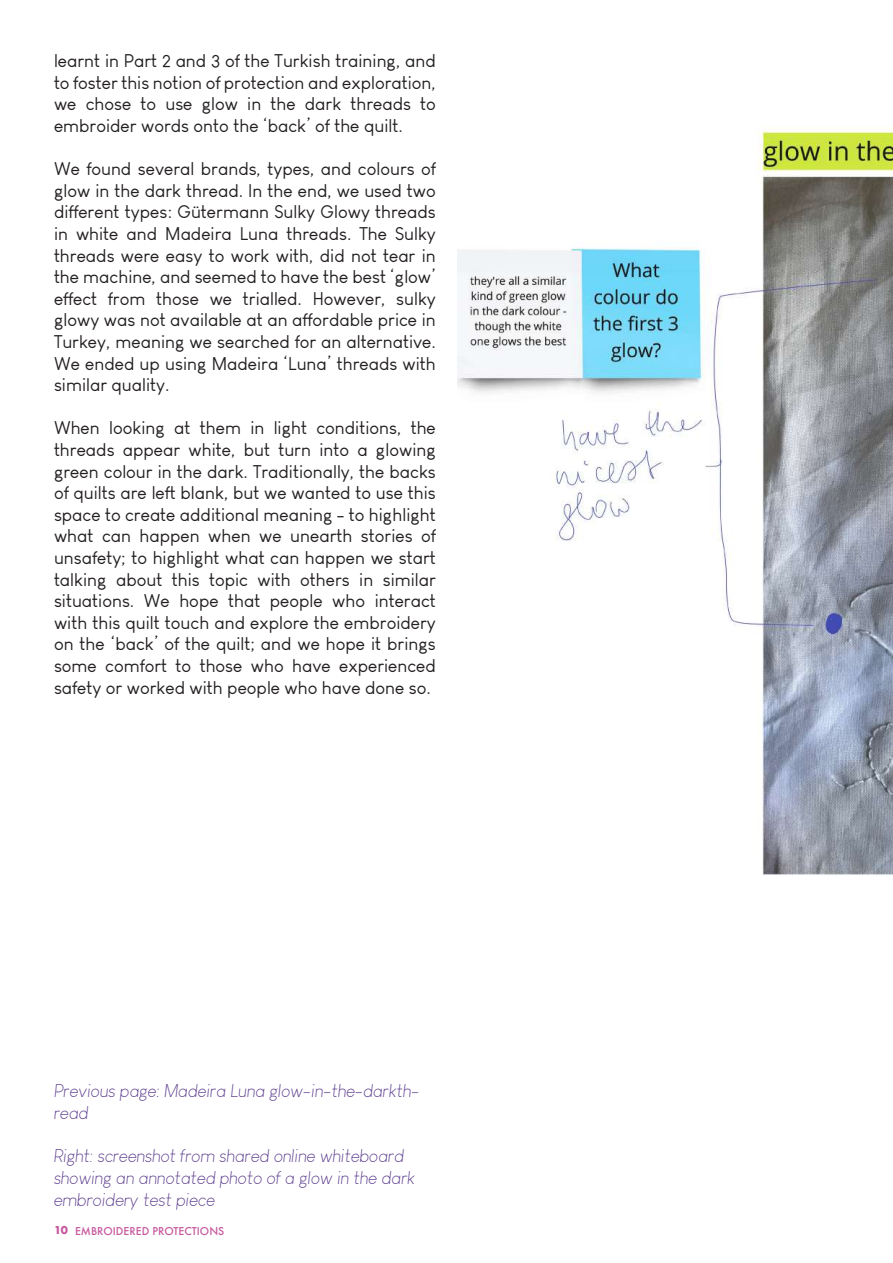
<style>
.page{position:relative;width:893px;height:1263px;background:#fff}
.page>*{position:absolute;margin:0;border:0;box-sizing:border-box;transform-origin:0 0}
.t1{font:18px/21.6px "Louis George Cafe";color:#231f20;text-align:justify}
.t2{font:italic 300 18px/21.6px "Louis George Cafe";color:#58388b}
.t3{font:500 10.5px "Futura";color:#c6589d}
.s1{font-weight:700}
</style>
<div class="page">
<img style="left:457px;top:126px;width:436px;height:749px">
<p class="t1" style="left:54px;top:50px;width:383px">learnt in Part 2 and 3 of the Turkish training, and to foster this notion of protection and exploration, we chose to use glow in the dark threads to embroider words onto the ‘back’ of the quilt.</p>
<p class="t1" style="left:54px;top:158px;width:383px">We found several brands, types, and colours of glow in the dark thread. In the end, we used two different types: Gütermann Sulky Glowy threads in white and Madeira Luna threads. The Sulky threads were easy to work with, did not tear in the machine, and seemed to have the best ‘glow’ effect from those we trialled. However, sulky glowy was not available at an affordable price in Turkey, meaning we searched for an alternative.<br>We ended up using Madeira ‘Luna’ threads with similar quality.</p>
<p class="t1" style="left:54px;top:417px;width:383px">When looking at them in light conditions, the threads appear white, but turn into a glowing green colour in the dark. Traditionally, the backs of quilts are left blank, but we wanted to use this space to create additional meaning - to highlight what can happen when we unearth stories of unsafety; to highlight what can happen we start talking about this topic with others in similar situations. We hope that people who interact with this quilt touch and explore the embroidery on the ‘back’ of the quilt; and we hope it brings some comfort to those who have experienced safety or worked with people who have done so.</p>
<p class="t2" style="left:54px;top:1081px;width:367px">Previous page: Madeira Luna glow-in-the-darkth&shy;read</p>
<p class="t2" style="left:54px;top:1145px;width:363px">Right: screenshot from shared online whiteboard showing an annotated photo of a glow in the dark embroidery test piece</p>
<p class="t3" style="left:54px;top:1223px;width:172px"><span class="s1">10</span> EMBROIDERED PROTECTIONS</p>
</div>
